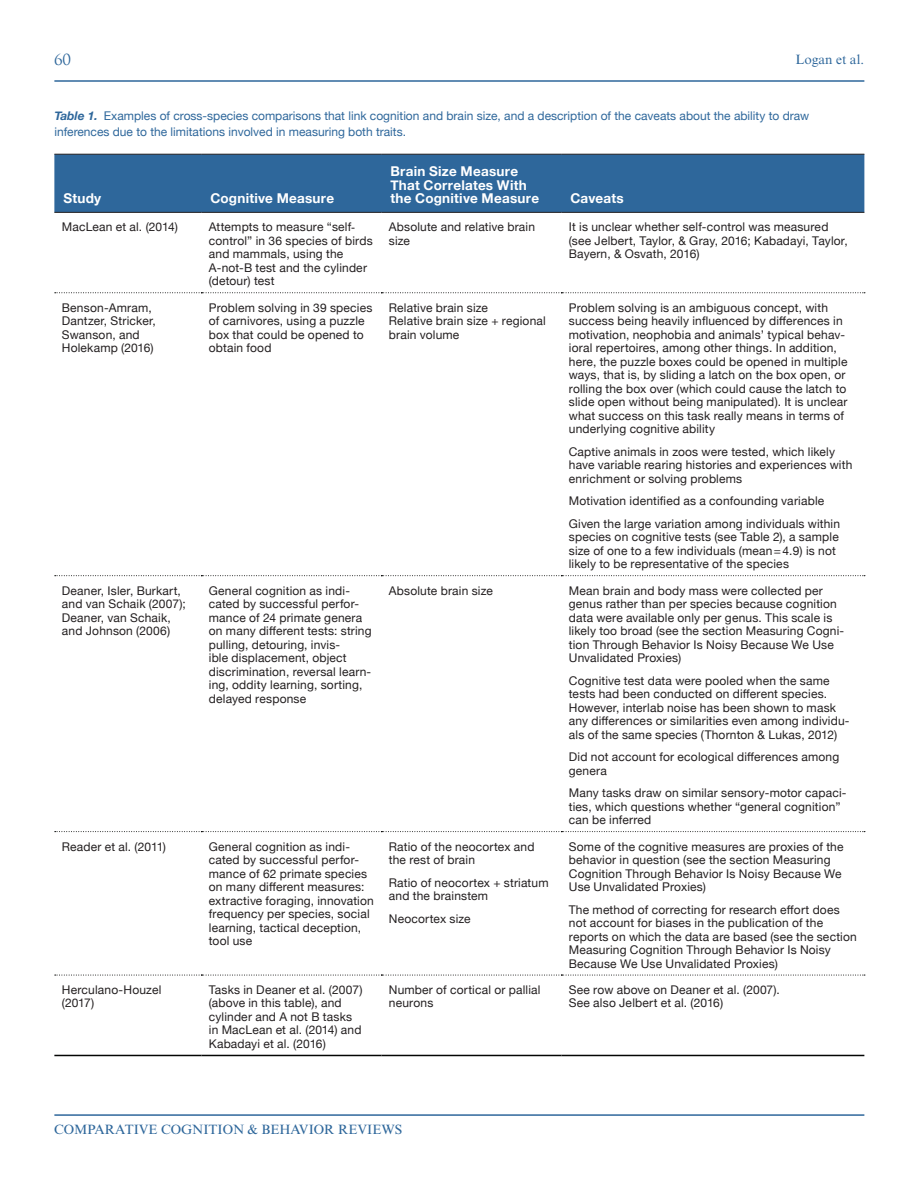
<style>
.page{position:relative;width:918px;height:1188px;background:#fff}
.page>*{position:absolute;margin:0;border:0;box-sizing:border-box;transform-origin:0 0}
.t1{font:15px "Trajan Pro";color:#2e679b}
.t2{font:700 13.5px/13.5px "Helvetica Neue";letter-spacing:.02em;color:#fff}
.t3{font:13.5px "Times New Roman MT Std";color:#2e679b}
.t4{font:12px/13.5px "Helvetica Neue";letter-spacing:.015em;color:#231f20}
.t5{font:12px/16.5px "Helvetica Neue";color:#2e679b}
.s1{font-weight:700;font-style:italic}
</style>
<div class="page">
<hr style="left:54px;top:1114px;width:810px;height:2px;background:#2e679b">
<hr style="left:54px;top:80px;width:810px;height:2px;background:#2e679b">
<div style="left:54px;top:155px;width:810px;height:57px;background:#2e679b"></div>
<svg style="left:55px;top:292px;width:810px;height:1px"></svg>
<svg style="left:55px;top:575px;width:810px;height:1px"></svg>
<svg style="left:55px;top:831px;width:810px;height:1px"></svg>
<svg style="left:55px;top:975px;width:810px;height:1px"></svg>
<hr style="left:54px;top:154px;width:147px;height:1px;background:#231f20">
<hr style="left:201px;top:154px;width:180px;height:1px;background:#231f20">
<hr style="left:381px;top:154px;width:180px;height:1px;background:#231f20">
<hr style="left:561px;top:154px;width:303px;height:1px;background:#231f20">
<hr style="left:54px;top:212px;width:147px;height:1px;background:#231f20">
<hr style="left:201px;top:212px;width:180px;height:1px;background:#231f20">
<hr style="left:381px;top:212px;width:180px;height:1px;background:#231f20">
<hr style="left:561px;top:212px;width:303px;height:1px;background:#231f20">
<hr style="left:54px;top:1055px;width:147px;height:1px;background:#040504">
<hr style="left:201px;top:1055px;width:180px;height:1px;background:#040504">
<hr style="left:381px;top:1055px;width:180px;height:1px;background:#040504">
<hr style="left:561px;top:1055px;width:303px;height:1px;background:#040504">
<p class="t1" style="left:54px;top:50px;width:19px">60</p>
<p class="t3" style="left:796px;top:51px;width:70px">Logan et al.</p>
<p class="t5" style="left:54px;top:108px;width:757px"><span class="s1">Table 1.</span> Examples of cross-species comparisons that link cognition and brain size, and a description of the caveats about the ability to draw inferences due to the limitations involved in measuring both traits.</p>
<p class="t2" style="left:63px;top:192px;width:39px">Study</p>
<p class="t2" style="left:210px;top:192px;width:125px">Cognitive Measure</p>
<p class="t2" style="left:390px;top:165px;width:150px">Brain Size Measure<br>That Correlates With the Cognitive Measure</p>
<p class="t2" style="left:570px;top:192px;width:55px">Caveats</p>
<p class="t4" style="left:62px;top:221px;width:117px">MacLean et al. (2014)</p>
<p class="t4" style="left:209px;top:221px;width:165px">Attempts to measure “self&shy;control” in 36 species of birds and mammals, using the<br>A-not-B test and the cylinder (detour) test</p>
<p class="t4" style="left:389px;top:221px;width:148px">Absolute and relative brain size</p>
<p class="t4" style="left:569px;top:221px;width:280px">It is unclear whether self-control was measured (see Jelbert, Taylor, &amp; Gray, 2016; Kabadayi, Taylor,<br>Bayern, &amp; Osvath, 2016)</p>
<p class="t4" style="left:62px;top:301px;width:95px">Benson-Amram,<br>Dantzer, Stricker,<br>Swanson, and<br>Holekamp (2016)</p>
<p class="t4" style="left:209px;top:301px;width:165px">Problem solving in 39 species of carnivores, using a puzzle box that could be opened to obtain food</p>
<p class="t4" style="left:389px;top:301px;width:159px">Relative brain size<br>Relative brain size + regional brain volume</p>
<p class="t4" style="left:569px;top:301px;width:280px">Problem solving is an ambiguous concept, with success being heavily influenced by differences in motivation, neophobia and animals’ typical behav&shy;ioral repertoires, among other things. In addition, here, the puzzle boxes could be opened in multiple ways, that is, by sliding a latch on the box open, or rolling the box over (which could cause the latch to slide open without being manipulated). It is unclear what success on this task really means in terms of underlying cognitive ability</p>
<p class="t4" style="left:569px;top:445px;width:285px">Captive animals in zoos were tested, which likely have variable rearing histories and experiences with enrichment or solving problems</p>
<p class="t4" style="left:569px;top:490px;width:273px;line-height:22.5px">Motivation identified as a confounding variable<br>Given the large variation among individuals within</p>
<p class="t4" style="left:569px;top:531px;width:271px">species on cognitive tests (see Table 2), a sample size of one to a few individuals (mean=4.9) is not likely to be representative of the species</p>
<p class="t4" style="left:62px;top:584px;width:125px">Deaner, Isler, Burkart, and van Schaik (2007);<br>Deaner, van Schaik, and Johnson (2006)</p>
<p class="t4" style="left:209px;top:584px;width:164px">General cognition as indi&shy;cated by successful perfor&shy;mance of 24 primate genera on many different tests: string pulling, detouring, invis-<br>ible displacement, object discrimination, reversal learn&shy;ing, oddity learning, sorting, delayed response</p>
<p class="t4" style="left:389px;top:584px;width:106px">Absolute brain size</p>
<p class="t4" style="left:569px;top:584px;width:277px">Mean brain and body mass were collected per genus rather than per species because cognition data were available only per genus. This scale is likely too broad (see the section Measuring Cogni&shy;tion Through Behavior Is Noisy Because We Use Unvalidated Proxies)</p>
<p class="t4" style="left:569px;top:674px;width:282px">Cognitive test data were pooled when the same tests had been conducted on different species.<br>However, interlab noise has been shown to mask any differences or similarities even among individu&shy;als of the same species (Thornton &amp; Lukas, 2012)</p>
<p class="t4" style="left:569px;top:751px;width:272px">Did not account for ecological differences among genera</p>
<p class="t4" style="left:569px;top:787px;width:279px">Many tasks draw on similar sensory-motor capaci&shy;ties, which questions whether “general cognition” can be inferred</p>
<p class="t4" style="left:62px;top:840px;width:106px">Reader et al. (2011)</p>
<p class="t4" style="left:209px;top:840px;width:166px">General cognition as indi&shy;cated by successful perfor&shy;mance of 62 primate species on many different measures: extractive foraging, innovation frequency per species, social learning, tactical deception, tool use</p>
<p class="t4" style="left:389px;top:840px;width:147px">Ratio of the neocortex and the rest of brain</p>
<p class="t4" style="left:389px;top:876px;width:161px">Ratio of neocortex + striatum and the brainstem</p>
<p class="t4" style="left:389px;top:912px;width:83px">Neocortex size</p>
<p class="t4" style="left:569px;top:840px;width:276px">Some of the cognitive measures are proxies of the behavior in question (see the section Measuring Cognition Through Behavior Is Noisy Because We Use Unvalidated Proxies)</p>
<p class="t4" style="left:569px;top:903px;width:290px">The method of correcting for research effort does not account for biases in the publication of the reports on which the data are based (see the section Measuring Cognition Through Behavior Is Noisy Because We Use Unvalidated Proxies)</p>
<p class="t4" style="left:62px;top:984px;width:101px">Herculano-Houzel (2017)</p>
<p class="t4" style="left:209px;top:984px;width:155px">Tasks in Deaner et al. (2007) (above in this table), and cylinder and A not B tasks in MacLean et al. (2014) and<br>Kabadayi et al. (2016)</p>
<p class="t4" style="left:389px;top:984px;width:153px">Number of cortical or pallial neurons</p>
<p class="t4" style="left:569px;top:984px;width:213px">See row above on Deaner et al. (2007).<br>See also Jelbert et al. (2016)</p>
<p class="t3" style="left:54px;top:1121px;width:350px">COMPARATIVE COGNITION &amp; BEHAVIOR REVIEWS</p>
</div>
